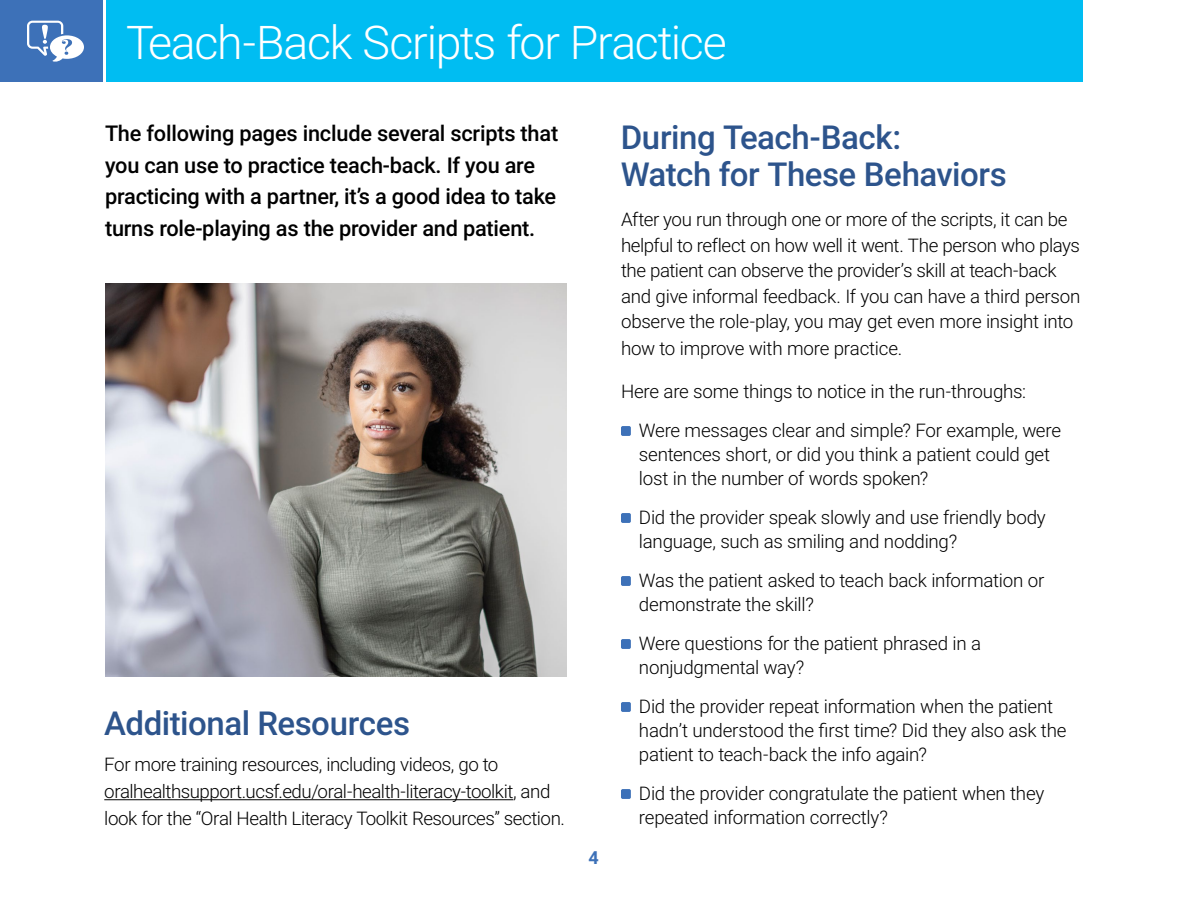
<style>
.page{position:relative;width:1188px;height:918px;background:#fff}
.page>*{position:absolute;margin:0;border:0;box-sizing:border-box;transform-origin:0 0}
.t1{font:300 46.5px "Roboto";letter-spacing:-.03em;color:#fff}
.t2{font:500 33px/37.5px "Roboto";letter-spacing:-.015em;color:#2d548c}
.t3{font:500 21.75px/31.5px "Roboto";letter-spacing:-.01em;color:#000}
.t4{font:300 18.75px/24px "Roboto";letter-spacing:-.015em;color:#000}
.t5{font:700 18px "Roboto";color:#3d71b8}
</style>
<div class="page">
<div style="left:0;top:0;width:103px;height:81px;background:#3d71b8"></div>
<div style="left:106px;top:0;width:977px;height:81px;background:#00bdf2"></div>
<img style="left:106px;top:283px;width:461px;height:393px">
<div style="left:621px;top:426px;width:10px;height:10px;background:#3d71b8;border-radius:2px"></div>
<div style="left:621px;top:513px;width:10px;height:10px;background:#3d71b8;border-radius:2px"></div>
<div style="left:621px;top:576px;width:10px;height:10px;background:#3d71b8;border-radius:2px"></div>
<div style="left:621px;top:639px;width:10px;height:10px;background:#3d71b8;border-radius:2px"></div>
<div style="left:621px;top:702px;width:10px;height:10px;background:#3d71b8;border-radius:2px"></div>
<div style="left:621px;top:789px;width:10px;height:10px;background:#3d71b8;border-radius:2px"></div>
<svg style="left:27px;top:21px;width:57px;height:41px"></svg>
<hr style="left:104px;top:799px;width:409px;height:1px;background:#000">
<h1 class="t1" style="left:126px;top:10px;width:602px">Teach-Back Scripts for Practice</h1>
<p class="t3" style="left:105px;top:117px;width:455px">The following pages include several scripts that you can use to practice teach-back. If you are practicing with a partner, it’s a good idea to take turns role-playing as the provider and patient.</p>
<h2 class="t2" style="left:104px;top:704px;width:307px">Additional Resources</h2>
<p class="t4" style="left:104px;top:751px;width:462px;line-height:27px">For more training resources, including videos, go to oralhealthsupport.ucsf.edu/oral-health-literacy-toolkit, and look for the “Oral Health Literacy Toolkit Resources” section.</p>
<p class="t5" style="left:588px;top:845px;width:12px">4</p>
<h2 class="t2" style="left:621px;top:117px;width:388px">During Teach-Back:<br>Watch for These Behaviors</h2>
<p class="t4" style="left:621px;top:206px;width:461px;line-height:25.8px">After you run through one or more of the scripts, it can be helpful to reflect on how well it went. The person who plays the patient can observe the provider’s skill at teach-back and give informal feedback. If you can have a third person observe the role-play, you may get even more insight into how to improve with more practice.</p>
<p class="t4" style="left:639px;top:372px;width:424px;line-height:39px;text-indent:-18px">Here are some things to notice in the run-throughs:<br>Were messages clear and simple? For example, were</p>
<p class="t4" style="left:639px;top:442px;width:413px">sentences short, or did you think a patient could get lost in the number of words spoken?</p>
<p class="t4" style="left:639px;top:505px;width:408px">Did the provider speak slowly and use friendly body language, such as smiling and nodding?</p>
<p class="t4" style="left:639px;top:568px;width:407px">Was the patient asked to teach back information or demonstrate the skill?</p>
<p class="t4" style="left:639px;top:631px;width:344px">Were questions for the patient phrased in a nonjudgmental way?</p>
<p class="t4" style="left:639px;top:694px;width:429px">Did the provider repeat information when the patient hadn’t understood the first time? Did they also ask the patient to teach-back the info again?</p>
<p class="t4" style="left:639px;top:781px;width:407px">Did the provider congratulate the patient when they repeated information correctly?</p>
</div>
